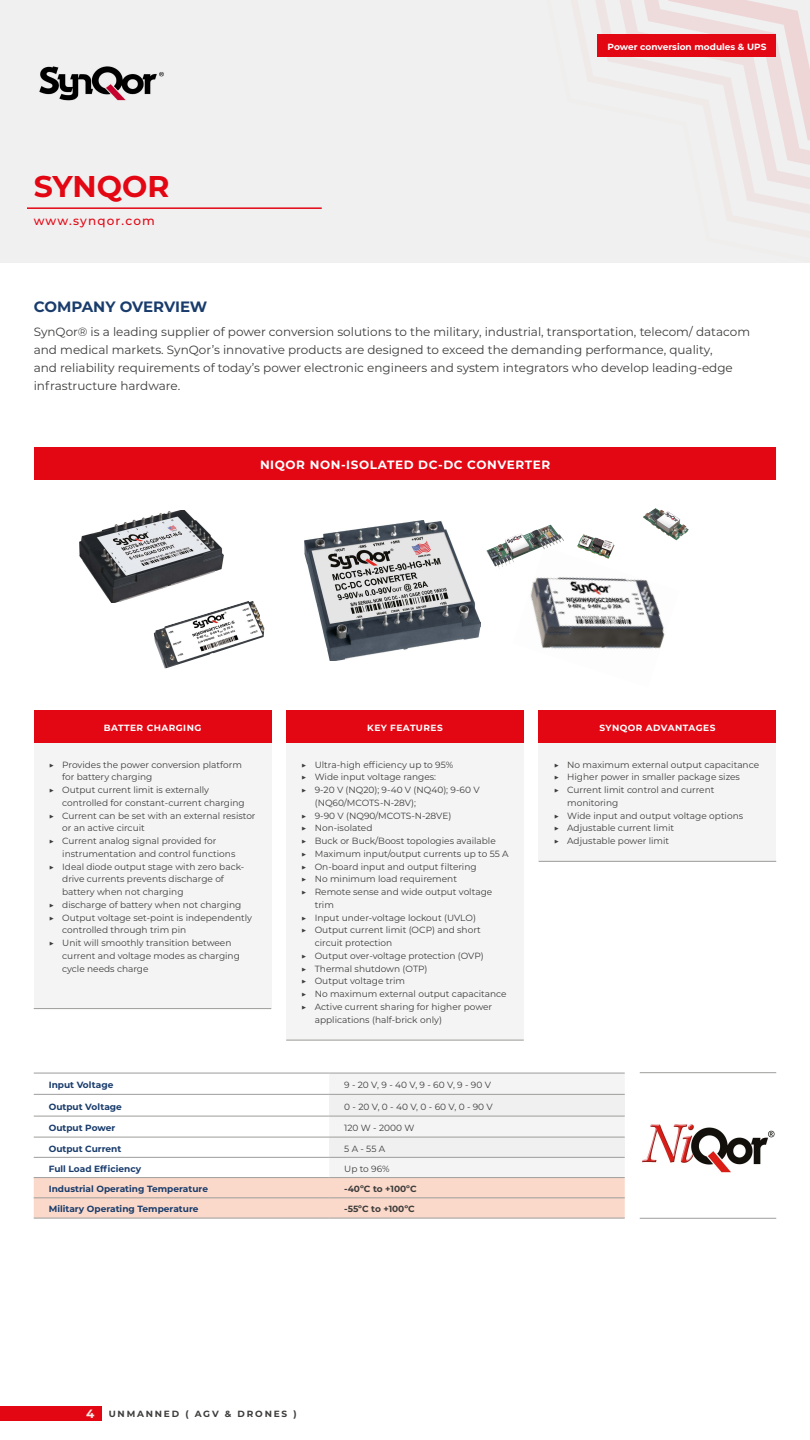
<style>
.page{position:relative;width:810px;height:1440px;background:#fff}
.page>*{position:absolute;margin:0;border:0;box-sizing:border-box;transform-origin:0 0}
.t1{font:700 30px "Montserrat";color:#e30613}
.t2{font:700 15px "Montserrat";color:#193c6c}
.t3{font:12px/18px "Montserrat";color:#3c3c3b}
.t4{font:700 12px "Montserrat";letter-spacing:.05em;color:#fff}
.t5{font:500 12px "Montserrat";letter-spacing:.1em;color:#e30613}
.t6{font:9px "Montserrat";color:#3d3c3b}
.t7{font:700 9px "Montserrat";color:#193c6c}
.t8{font:700 9px "Montserrat";letter-spacing:.04em;color:#fff}
.t9{font:700 9px "Montserrat";letter-spacing:.005em;color:#3d3c3b}
.t10{font:700 9px "Montserrat";color:#fff}
.t11{font:700 9px "Montserrat";letter-spacing:.2em;color:#3d3c3b}
.s1{font-size:12px;color:#fdece5}
</style>
<div class="page">
<div style="left:0;top:1406px;width:101px;height:14px;background:#e30613"></div>
<div style="left:0;top:0;width:810px;height:262px;background:#f0f0f0"></div>
<svg style="left:596px;top:0;width:214px;height:213px"></svg>
<svg style="left:603px;top:0;width:207px;height:205px"></svg>
<div style="left:34px;top:447px;width:743px;height:33px;background:#e30613"></div>
<hr style="left:776px;top:447px;width:1px;height:33px;background:#fff">
<div style="left:34px;top:710px;width:237px;height:33px;background:#e30613"></div>
<div style="left:34px;top:743px;width:237px;height:266px;background:#f4f4f4"></div>
<hr style="left:34px;top:1008px;width:237px;height:1px;background:#9d9d9c">
<div style="left:286px;top:710px;width:238px;height:33px;background:#e30613"></div>
<div style="left:286px;top:743px;width:238px;height:297px;background:#f4f4f4"></div>
<hr style="left:286px;top:1040px;width:238px;height:1px;background:#9d9d9c">
<div style="left:539px;top:710px;width:237px;height:33px;background:#e30613"></div>
<div style="left:539px;top:743px;width:237px;height:118px;background:#f4f4f4"></div>
<hr style="left:539px;top:861px;width:237px;height:1px;background:#9d9d9c">
<hr style="left:27px;top:207px;width:295px;height:2px;background:#e30613">
<img style="left:39px;top:66px;width:125px;height:35px">
<img style="left:305px;top:521px;width:176px;height:140px">
<img style="left:80px;top:510px;width:144px;height:93px">
<img style="left:530px;top:577px;width:135px;height:72px">
<img style="left:154px;top:601px;width:110px;height:67px">
<img style="left:577px;top:534px;width:37px;height:25px">
<img style="left:643px;top:508px;width:46px;height:32px">
<img style="left:487px;top:530px;width:68px;height:39px">
<svg style="left:34px;top:1074px;width:591px;height:144px"></svg>
<hr style="left:34px;top:1073px;width:295px;height:1px;background:#9d9d9c">
<hr style="left:329px;top:1073px;width:296px;height:1px;background:#9d9d9c">
<hr style="left:34px;top:1094px;width:295px;height:1px;background:#9d9d9c">
<hr style="left:329px;top:1094px;width:296px;height:1px;background:#9d9d9c">
<hr style="left:34px;top:1116px;width:295px;height:1px;background:#9d9d9c">
<hr style="left:329px;top:1116px;width:296px;height:1px;background:#9d9d9c">
<hr style="left:34px;top:1137px;width:295px;height:1px;background:#9d9d9c">
<hr style="left:329px;top:1137px;width:296px;height:1px;background:#9d9d9c">
<hr style="left:34px;top:1157px;width:295px;height:1px;background:#9d9d9c">
<hr style="left:329px;top:1157px;width:296px;height:1px;background:#9d9d9c">
<hr style="left:34px;top:1177px;width:295px;height:1px;background:#9d9d9c">
<hr style="left:329px;top:1177px;width:296px;height:1px;background:#9d9d9c">
<hr style="left:34px;top:1198px;width:295px;height:1px;background:#9d9d9c">
<hr style="left:329px;top:1198px;width:296px;height:1px;background:#9d9d9c">
<hr style="left:34px;top:1218px;width:295px;height:1px;background:#9d9d9c">
<hr style="left:329px;top:1218px;width:296px;height:1px;background:#9d9d9c">
<hr style="left:640px;top:1072px;width:136px;height:1px;background:#9d9d9c">
<hr style="left:640px;top:1218px;width:136px;height:1px;background:#9d9d9c">
<img style="left:642px;top:1124px;width:133px;height:49px">
<div style="left:598px;top:34px;width:178px;height:22px;background:#e30613"></div>
<h1 class="t1" style="left:34px;top:165px;width:137px">SYNQOR</h1>
<h3 class="t5" style="left:34px;top:213px;width:123px">www.synqor.com</h3>
<h2 class="t2" style="left:34px;top:296px;width:175px">COMPANY OVERVIEW</h2>
<p class="t10" style="left:608px;top:40px;width:160px">Power conversion modules &amp; UPS</p>
<p class="t3" style="left:34px;top:322px;width:718px">SynQor® is a leading supplier of power conversion solutions to the military, industrial, transportation, telecom/ datacom and medical markets. SynQor’s innovative products are designed to exceed the demanding performance, quality,<br>and reliability requirements of today’s power electronic engineers and system integrators who develop leading-edge infrastructure hardware.</p>
<h3 class="t4" style="left:260px;top:456px;width:292px">NIQOR NON-ISOLATED DC-DC CONVERTER</h3>
<p class="t8" style="left:104px;top:721px;width:99px">BATTER CHARGING</p>
<p class="t6" style="left:49px;top:758px;width:195px">▶ Provides the power conversion platform</p>
<p class="t6" style="left:62px;top:771px;width:92px">for battery charging</p>
<p class="t6" style="left:49px;top:784px;width:162px">▶ Output current limit is externally</p>
<p class="t6" style="left:62px;top:796px;width:184px">controlled for constant-current charging</p>
<p class="t6" style="left:49px;top:809px;width:208px">▶ Current can be set with an external resistor</p>
<p class="t6" style="left:62px;top:822px;width:84px">or an active circuit</p>
<p class="t6" style="left:49px;top:835px;width:169px">▶ Current analog signal provided for</p>
<p class="t6" style="left:62px;top:847px;width:175px">instrumentation and control functions</p>
<p class="t6" style="left:49px;top:860px;width:197px">▶ Ideal diode output stage with zero back-</p>
<p class="t6" style="left:62px;top:873px;width:163px">drive currents prevents discharge of</p>
<p class="t6" style="left:62px;top:886px;width:123px">battery when not charging</p>
<p class="t6" style="left:49px;top:898px;width:194px">▶ discharge of battery when not charging</p>
<p class="t6" style="left:49px;top:911px;width:205px">▶ Output voltage set-point is independently</p>
<p class="t6" style="left:62px;top:924px;width:125px">controlled through trim pin</p>
<p class="t6" style="left:49px;top:937px;width:184px">▶ Unit will smoothly transition between</p>
<p class="t6" style="left:62px;top:949px;width:179px">current and voltage modes as charging</p>
<p class="t6" style="left:62px;top:962px;width:88px">cycle needs charge</p>
<p class="t8" style="left:367px;top:721px;width:77px">KEY FEATURES</p>
<p class="t6" style="left:301px;top:758px;width:154px">▶ Ultra-high efficiency up to 95%</p>
<p class="t6" style="left:301px;top:771px;width:136px">▶ Wide input voltage ranges:</p>
<p class="t6" style="left:301px;top:784px;width:180px">▶ 9-20 V (NQ20); 9-40 V (NQ40); 9-60 V</p>
<p class="t6" style="left:315px;top:796px;width:103px">(NQ60/MCOTS-N-28V);</p>
<p class="t6" style="left:301px;top:809px;width:152px">▶ 9-90 V (NQ90/MCOTS-N-28VE)</p>
<p class="t6" style="left:301px;top:822px;width:73px">▶ Non-isolated</p>
<p class="t6" style="left:301px;top:835px;width:196px">▶ Buck or Buck/Boost topologies available</p>
<p class="t6" style="left:301px;top:847px;width:209px">▶ Maximum input/output currents up to 55 A</p>
<p class="t6" style="left:301px;top:860px;width:177px">▶ On-board input and output filtering</p>
<p class="t6" style="left:301px;top:873px;width:157px">▶ No minimum load requirement</p>
<p class="t6" style="left:301px;top:886px;width:193px">▶ Remote sense and wide output voltage</p>
<p class="t6" style="left:315px;top:898px;width:21px">trim</p>
<p class="t6" style="left:301px;top:911px;width:176px">▶ Input under-voltage lockout (UVLO)</p>
<p class="t6" style="left:301px;top:924px;width:181px">▶ Output current limit (OCP) and short</p>
<p class="t6" style="left:315px;top:937px;width:79px">circuit protection</p>
<p class="t6" style="left:301px;top:949px;width:184px">▶ Output over-voltage protection (OVP)</p>
<p class="t6" style="left:301px;top:962px;width:128px">▶ Thermal shutdown (OTP)</p>
<p class="t6" style="left:301px;top:975px;width:105px">▶ Output voltage trim</p>
<p class="t6" style="left:301px;top:988px;width:207px">▶ No maximum external output capacitance</p>
<p class="t6" style="left:301px;top:1000px;width:192px">▶ Active current sharing for higher power</p>
<p class="t6" style="left:315px;top:1013px;width:129px">applications (half-brick only)</p>
<p class="t7" style="left:49px;top:1078px;width:66px">Input Voltage</p>
<p class="t6" style="left:344px;top:1079px;width:148px">9 - 20 V, 9 - 40 V, 9 - 60 V, 9 - 90 V</p>
<p class="t7" style="left:49px;top:1100px;width:75px">Output Voltage</p>
<p class="t6" style="left:344px;top:1100px;width:150px">0 - 20 V, 0 - 40 V, 0 - 60 V, 0 - 90 V</p>
<p class="t7" style="left:49px;top:1121px;width:68px">Output Power</p>
<p class="t6" style="left:344px;top:1122px;width:72px">120 W - 2000 W</p>
<p class="t7" style="left:49px;top:1142px;width:74px">Output Current</p>
<p class="t6" style="left:344px;top:1142px;width:43px">5 A - 55 A</p>
<p class="t7" style="left:49px;top:1162px;width:94px">Full Load Efficiency</p>
<p class="t6" style="left:344px;top:1162px;width:47px">Up to 96%</p>
<p class="t7" style="left:49px;top:1182px;width:161px">Industrial Operating Temperature</p>
<p class="t9" style="left:344px;top:1182px;width:74px">-40ºC to +100ºC</p>
<p class="t7" style="left:49px;top:1203px;width:151px">Military Operating Temperature</p>
<p class="t9" style="left:344px;top:1203px;width:72px">-55ºC to +100ºC</p>
<p class="t8" style="left:600px;top:721px;width:117px">SYNQOR ADVANTAGES</p>
<p class="t6" style="left:554px;top:758px;width:207px">▶ No maximum external output capacitance</p>
<p class="t6" style="left:554px;top:771px;width:188px">▶ Higher power in smaller package sizes</p>
<p class="t6" style="left:554px;top:784px;width:162px">▶ Current limit control and current</p>
<p class="t6" style="left:567px;top:796px;width:53px">monitoring</p>
<p class="t6" style="left:554px;top:809px;width:191px">▶ Wide input and output voltage options</p>
<p class="t6" style="left:554px;top:822px;width:122px">▶ Adjustable current limit</p>
<p class="t6" style="left:554px;top:835px;width:117px">▶ Adjustable power limit</p>
<p class="t11" style="left:86px;top:1407px;width:212px"><span class="s1">4</span> UNMANNED ( AGV &amp; DRONES )</p>
</div>
